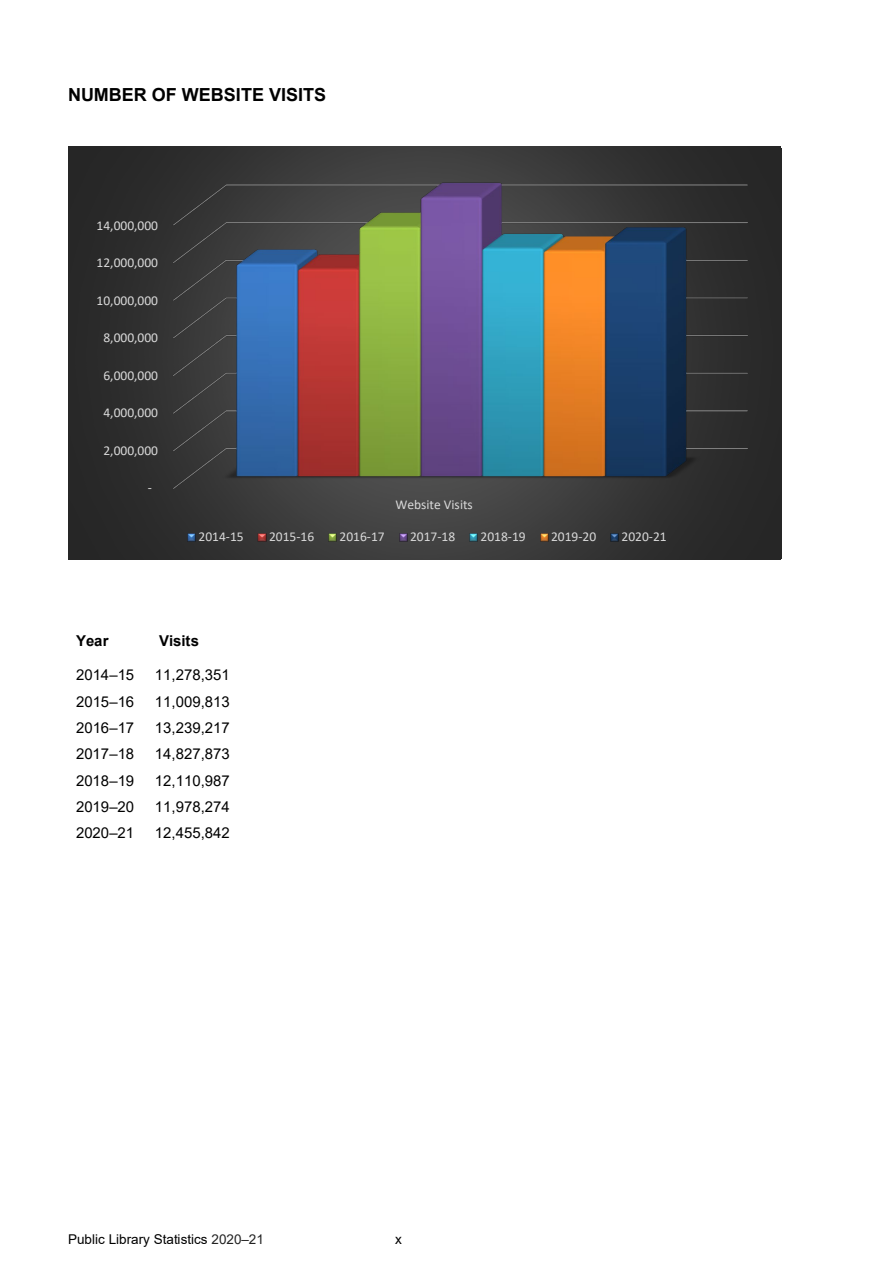
<style>
.page{position:relative;width:893px;height:1264px;background:#fff}
.page>*{position:absolute;margin:0;border:0;box-sizing:border-box;transform-origin:0 0}
.t1{font:700 18px "Arial";color:#000}
.t2{font:15px "Arial";color:#000}
.t3{font:700 15px "Arial";color:#000}
.t4{font:13.5px "Calibri";color:#d9d9d9}
.t5{font:13.5px "Arial";letter-spacing:.005em;color:#000}
.s1{color:#222}
</style>
<div class="page">
<svg style="left:68px;top:146px;width:713px;height:413px;background:#313131"></svg>
<img style="left:171px;top:162px;width:581px;height:328px">
<svg style="left:188px;top:533px;width:8px;height:8px"></svg>
<svg style="left:258px;top:533px;width:8px;height:8px"></svg>
<svg style="left:328px;top:533px;width:9px;height:8px"></svg>
<svg style="left:399px;top:533px;width:8px;height:8px"></svg>
<svg style="left:470px;top:533px;width:8px;height:8px"></svg>
<svg style="left:540px;top:533px;width:8px;height:8px"></svg>
<svg style="left:611px;top:533px;width:8px;height:8px"></svg>
<p class="t1" style="left:68px;top:82px;width:260px">NUMBER OF WEBSITE VISITS</p>
<p class="t4" style="left:97px;top:216px;width:63px">14,000,000</p>
<p class="t4" style="left:97px;top:253px;width:63px">12,000,000</p>
<p class="t4" style="left:97px;top:291px;width:63px">10,000,000</p>
<p class="t4" style="left:103px;top:328px;width:56px">8,000,000</p>
<p class="t4" style="left:103px;top:366px;width:56px">6,000,000</p>
<p class="t4" style="left:103px;top:403px;width:56px">4,000,000</p>
<p class="t4" style="left:103px;top:440px;width:56px">2,000,000</p>
<p class="t4" style="left:148px;top:478px;width:6px">-</p>
<p class="t4" style="left:395px;top:495px;width:79px">Website Visits</p>
<p class="t4" style="left:199px;top:527px;width:47px">2014-15</p>
<p class="t4" style="left:269px;top:527px;width:47px">2015-16</p>
<p class="t4" style="left:340px;top:527px;width:47px">2016-17</p>
<p class="t4" style="left:410px;top:527px;width:47px">2017-18</p>
<p class="t4" style="left:481px;top:527px;width:47px">2018-19</p>
<p class="t4" style="left:551px;top:527px;width:47px">2019-20</p>
<p class="t4" style="left:622px;top:527px;width:47px">2020-21</p>
<p class="t3" style="left:76px;top:630px;width:34px">Year</p>
<p class="t3" style="left:159px;top:630px;width:41px">Visits</p>
<p class="t2" style="left:76px;top:664px;width:60px">2014–15</p>
<p class="t2" style="left:76px;top:691px;width:60px">2015–16</p>
<p class="t2" style="left:76px;top:717px;width:60px">2016–17</p>
<p class="t2" style="left:76px;top:743px;width:60px">2017–18</p>
<p class="t2" style="left:76px;top:769px;width:60px">2018–19</p>
<p class="t2" style="left:76px;top:796px;width:60px">2019–20</p>
<p class="t2" style="left:76px;top:822px;width:60px">2020–21</p>
<p class="t2" style="left:155px;top:664px;width:76px">11,278,351</p>
<p class="t2" style="left:155px;top:691px;width:76px">11,009,813</p>
<p class="t2" style="left:155px;top:717px;width:76px">13,239,217</p>
<p class="t2" style="left:155px;top:743px;width:76px">14,827,873</p>
<p class="t2" style="left:155px;top:769px;width:76px">12,110,987</p>
<p class="t2" style="left:155px;top:796px;width:76px">11,978,274</p>
<p class="t2" style="left:155px;top:822px;width:76px">12,455,842</p>
<p class="t5" style="left:68px;top:1229px;width:197px">Public Library Statistics <span class="s1">2020–21</span></p>
<p class="t5" style="left:395px;top:1229px;width:8px">x</p>
</div>
